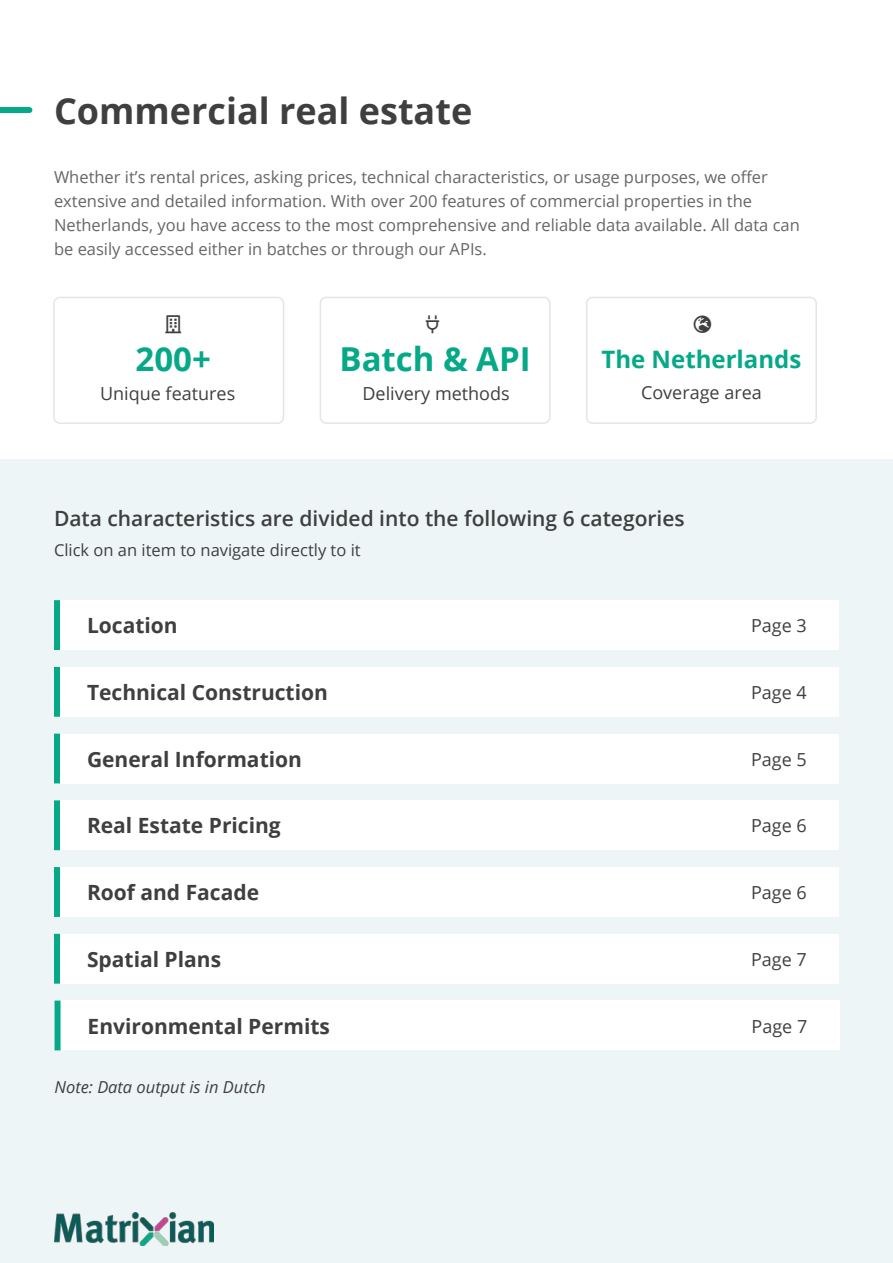
<style>
.page{position:relative;width:893px;height:1263px;background:#fff}
.page>*{position:absolute;margin:0;border:0;box-sizing:border-box;transform-origin:0 0}
.t1{font:700 36px "Open Sans";color:#3f3f3f}
.t2{font:700 33px "Open Sans";color:#05a887}
.t3{font:700 24px "Open Sans";color:#05a887}
.t4{font:700 21px "Open Sans";color:#3f3f3f}
.t5{font:600 21px "Open Sans";color:#3f3f3f}
.t6{font:18px "Open Sans";color:#3f3f3f}
.t7{font:16.5px/24px "Open Sans";color:#666}
.t8{font:16.5px "Open Sans";color:#3f3f3f}
.t9{font:italic 16.5px "Open Sans";color:#3f3f3f}
</style>
<div class="page">
<div style="left:0;top:459px;width:893px;height:804px;background:#edf5f7"></div>
<img style="left:54px;top:1212px;width:160px;height:33px">
<div style="left:53px;top:297px;width:231px;height:127px;border:2px solid #e5e5e5;border-radius:6px"></div>
<div style="left:320px;top:297px;width:231px;height:127px;border:2px solid #e5e5e5;border-radius:6px"></div>
<div style="left:586px;top:297px;width:231px;height:127px;border:2px solid #e5e5e5;border-radius:6px"></div>
<div style="left:0;top:107px;width:29px;height:6px;background:#05a887"></div>
<div style="left:54px;top:600px;width:785px;height:50px;background:#fff"></div>
<div style="left:54px;top:600px;width:6px;height:50px;background:#05a887"></div>
<div style="left:54px;top:667px;width:785px;height:50px;background:#fff"></div>
<div style="left:54px;top:667px;width:6px;height:50px;background:#05a887"></div>
<div style="left:54px;top:734px;width:785px;height:49px;background:#fff"></div>
<div style="left:54px;top:734px;width:6px;height:49px;background:#05a887"></div>
<div style="left:54px;top:800px;width:785px;height:50px;background:#fff"></div>
<div style="left:54px;top:800px;width:6px;height:50px;background:#05a887"></div>
<div style="left:54px;top:867px;width:785px;height:50px;background:#fff"></div>
<div style="left:54px;top:867px;width:6px;height:50px;background:#05a887"></div>
<div style="left:54px;top:934px;width:785px;height:50px;background:#fff"></div>
<div style="left:54px;top:934px;width:6px;height:50px;background:#05a887"></div>
<div style="left:55px;top:1000px;width:784px;height:50px;background:#fff"></div>
<div style="left:55px;top:1000px;width:6px;height:50px;background:#05a887"></div>
<h1 class="t1" style="left:54px;top:96px;width:420px">Commercial real estate</h1>
<p class="t7" style="left:54px;top:164px;width:747px">Whether it’s rental prices, asking prices, technical characteristics, or usage purposes, we offer extensive and detailed information. With over 200 features of commercial properties in the Netherlands, you have access to the most comprehensive and reliable data available. All data can be easily accessed either in batches or through our APIs.</p>
<h2 class="t2" style="left:136px;top:346px;width:77px">200+</h2>
<p class="t6" style="left:100px;top:386px;width:137px">Unique features</p>
<h2 class="t2" style="left:340px;top:346px;width:193px">Batch &amp; API</h2>
<p class="t6" style="left:363px;top:386px;width:149px">Delivery methods</p>
<h3 class="t3" style="left:602px;top:350px;width:201px">The Netherlands</h3>
<p class="t6" style="left:641px;top:386px;width:122px">Coverage area</p>
<p class="t5" style="left:54px;top:510px;width:632px">Data characteristics are divided into the following 6 categories</p>
<p class="t8" style="left:54px;top:543px;width:308px">Click on an item to navigate directly to it</p>
<p class="t4" style="left:87px;top:617px;width:92px">Location</p>
<p class="t6" style="left:751px;top:618px;width:57px">Page 3</p>
<p class="t4" style="left:87px;top:684px;width:242px">Technical Construction</p>
<p class="t6" style="left:751px;top:685px;width:57px">Page 4</p>
<p class="t4" style="left:87px;top:750px;width:216px">General Information</p>
<p class="t6" style="left:751px;top:752px;width:57px">Page 5</p>
<p class="t4" style="left:87px;top:817px;width:195px">Real Estate Pricing</p>
<p class="t6" style="left:751px;top:819px;width:57px">Page 6</p>
<p class="t4" style="left:87px;top:884px;width:174px">Roof and Facade</p>
<p class="t6" style="left:751px;top:885px;width:57px">Page 6</p>
<p class="t4" style="left:87px;top:951px;width:136px">Spatial Plans</p>
<p class="t6" style="left:751px;top:952px;width:57px">Page 7</p>
<p class="t4" style="left:88px;top:1017px;width:244px">Environmental Permits</p>
<p class="t6" style="left:751px;top:1019px;width:57px">Page 7</p>
<p class="t9" style="left:55px;top:1080px;width:213px">Note: Data output is in Dutch</p>
</div>
